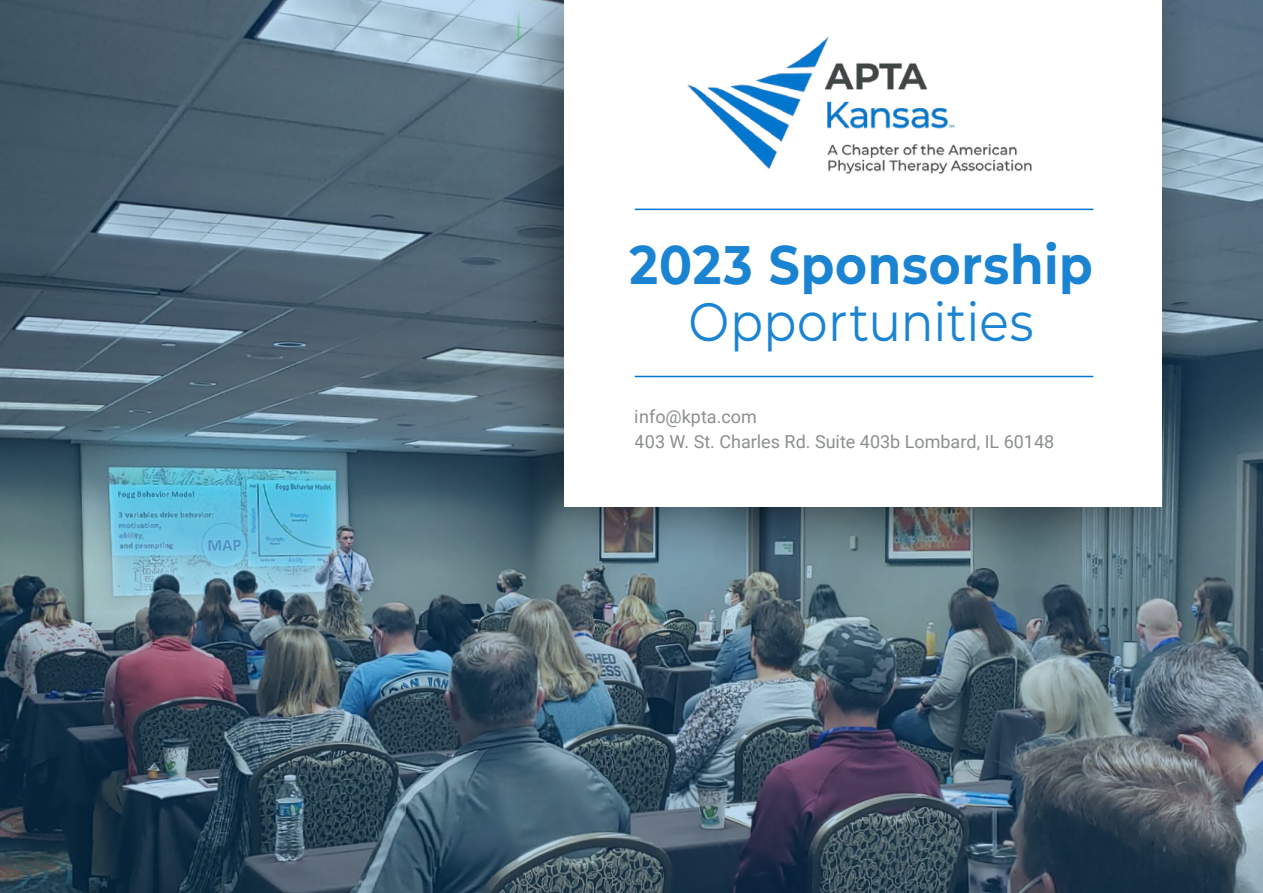
<style>
.page{position:relative;width:1263px;height:893px;background:#fff}
.page>*{position:absolute;margin:0;border:0;box-sizing:border-box;transform-origin:0 0}
.t1{font:700 54px "APTA Sans";letter-spacing:.02em;color:#0076ce;scale:.9 1}
.t2{font:54px "APTA Sans";letter-spacing:.005em;color:#0076ce;scale:.9 1}
.t3{font:18px/25.5px "Roboto";color:#3f4444}
</style>
<div class="page">
<img style="left:0;top:0;width:1263px;height:893px">
<div style="left:496px;top:0;width:712px;height:574px;background:#000;opacity:.5"></div>
<div style="left:564px;top:0;width:597px;height:506px;background:#fff"></div>
<hr style="left:635px;top:209px;width:458px;height:1px;background:#0076ce">
<hr style="left:635px;top:376px;width:458px;height:1px;background:#0076ce">
<img style="left:687px;top:36px;width:345px;height:138px">
<h1 class="t1" style="left:629px;top:226px;width:516px">2023 Sponsorship</h1>
<h1 class="t2" style="left:688px;top:285px;width:385px">Opportunities</h1>
<p class="t3" style="left:635px;top:403px;width:421px">info@kpta.com<br>403 W. St. Charles Rd. Suite 403b Lombard, IL 60148</p>
</div>
